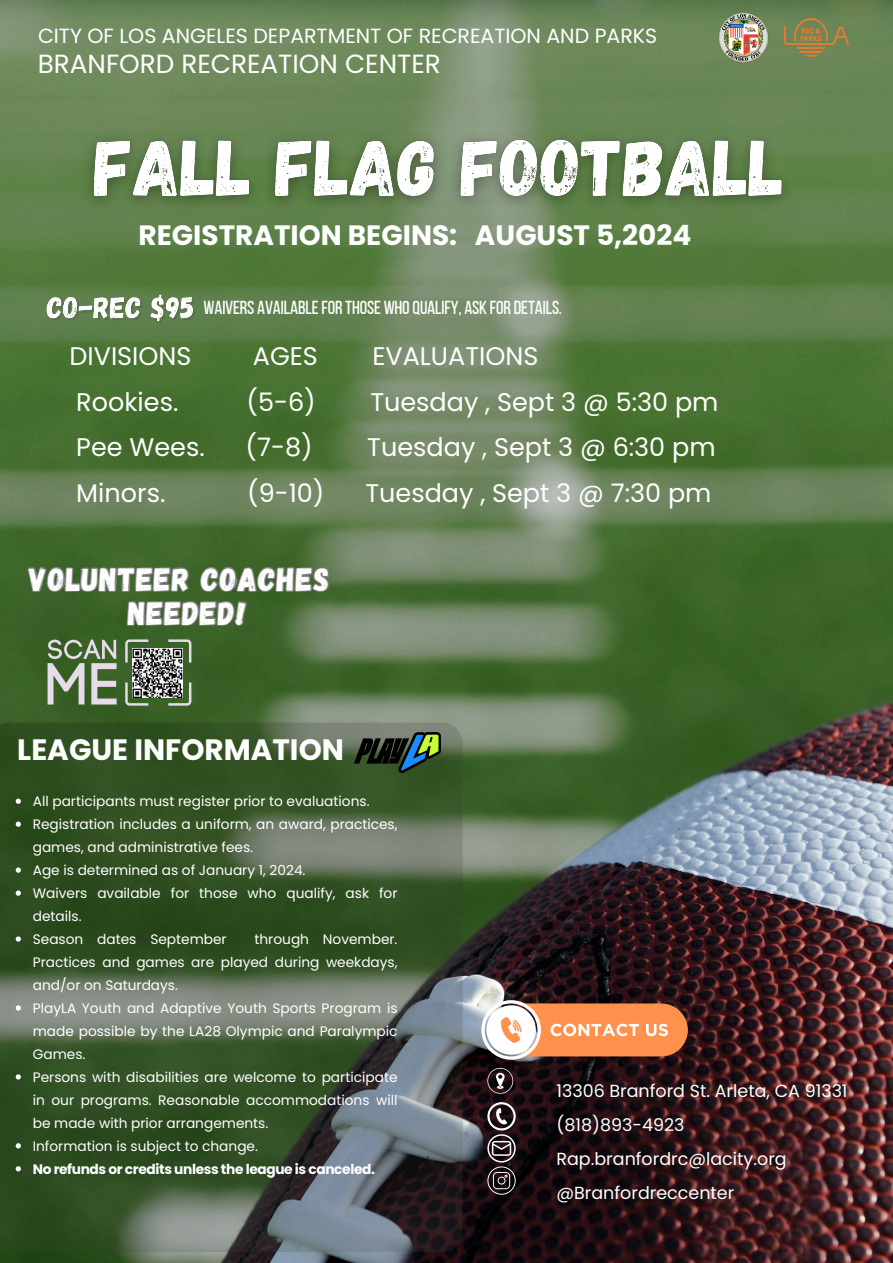
<style>
.page{position:relative;width:893px;height:1263px;background:#fff}
.page>*{position:absolute;margin:0;border:0;box-sizing:border-box;transform-origin:0 0}
.t1{font:32.17px/33.8px "Gagalin";letter-spacing:.035em;color:#fff;text-align:center}
.t2{font:700 29.47px "Poppins";color:#fff}
.t3{font:700 27.97px "Poppins";color:#fff}
.t4{font:26.25px "Poppins";color:#fff}
.t5{font:25.5px "Poppins";color:#fff}
.t6{font:20.48px "Poppins";color:#fff}
.t7{font:18.75px "Bebas Neue";color:#fff}
.t8{font:17.48px "Poppins";color:#fff}
.t9{font:13.73px/23px "Poppins";color:#fff;text-align:justify}
.t10{font:700 13.73px "Poppins";letter-spacing:-.025em;color:#fff}
</style>
<div class="page">
<img style="left:0;top:0;width:893px;height:1263px">
<img style="left:719px;top:12px;width:49px;height:50px">
<img style="left:785px;top:18px;width:63px;height:38px">
<svg style="left:0;top:722px;width:463px;height:529px"></svg>
<svg style="left:481px;top:1000px;width:207px;height:60px"></svg>
<svg style="left:487px;top:1068px;width:26px;height:26px"></svg>
<svg style="left:487px;top:1102px;width:28px;height:92px"></svg>
<img style="left:47px;top:289px;width:150px;height:36px">
<img style="left:74px;top:116px;width:758px;height:102px">
<svg style="left:16px;top:798px;width:5px;height:6px"></svg>
<svg style="left:16px;top:821px;width:5px;height:6px"></svg>
<svg style="left:16px;top:867px;width:5px;height:6px"></svg>
<svg style="left:16px;top:890px;width:5px;height:6px"></svg>
<svg style="left:16px;top:936px;width:5px;height:6px"></svg>
<svg style="left:16px;top:1005px;width:5px;height:5px"></svg>
<svg style="left:16px;top:1074px;width:5px;height:5px"></svg>
<svg style="left:16px;top:1143px;width:5px;height:5px"></svg>
<svg style="left:16px;top:1166px;width:5px;height:5px"></svg>
<svg style="left:23px;top:449px;width:169px;height:349px"></svg>
<svg style="left:125px;top:496px;width:207px;height:335px"></svg>
<img style="left:354px;top:732px;width:87px;height:40px">
<p class="t6" style="left:38px;top:22px;width:620px">CITY OF LOS ANGELES DEPARTMENT OF RECREATION AND PARKS</p>
<h4 class="t4" style="left:38px;top:46px;width:404px">BRANFORD RECREATION CENTER</h4>
<h6 class="t3" style="left:139px;top:216px;width:554px">REGISTRATION BEGINS: AUGUST 5,2024</h6>
<p class="t7" style="left:203px;top:299px;width:360px">WAIVERS AVAILABLEFORTHOSE WHO QUALIFY, ASK FORDETAILS.</p>
<p class="t5" style="left:69px;top:338px;width:123px">DIVISIONS</p>
<p class="t5" style="left:253px;top:338px;width:67px">AGES</p>
<p class="t5" style="left:372px;top:338px;width:167px">EVALUATIONS</p>
<p class="t5" style="left:76px;top:384px;width:104px">Rookies.</p>
<p class="t5" style="left:246px;top:384px;width:71px">(5-6)</p>
<p class="t5" style="left:370px;top:384px;width:350px">Tuesday , Sept 3 @ 5:30 pm</p>
<p class="t5" style="left:76px;top:430px;width:130px">Pee Wees.</p>
<p class="t5" style="left:245px;top:430px;width:69px">(7-8)</p>
<p class="t5" style="left:367px;top:430px;width:350px">Tuesday , Sept 3 @ 6:30 pm</p>
<p class="t5" style="left:76px;top:475px;width:91px">Minors.</p>
<p class="t5" style="left:247px;top:475px;width:79px">(9-10)</p>
<p class="t5" style="left:365px;top:475px;width:347px">Tuesday , Sept 3 @ 7:30 pm</p>
<p class="t1" style="left:29px;top:561px;width:301px">VOLUNTEER COACHES<br>NEEDED!</p>
<p class="t2" style="left:17px;top:728px;width:328px">LEAGUE INFORMATION</p>
<h3 class="t9" style="left:33px;top:790px;width:338px">All participants must register prior to evaluations.</h3>
<p class="t9" style="left:33px;top:812px;width:366px">Registration includes a uniform, an award, practices, games, and administrative fees.</p>
<p class="t9" style="left:33px;top:858px;width:274px">Age is determined as of January 1, 2024.</p>
<h2 class="t9" style="left:33px;top:881px;width:366px">Waivers available for those who qualify, ask for details.</h2>
<p class="t9" style="left:33px;top:927px;width:195px">Season dates September</p>
<p class="t9" style="left:33px;top:927px;width:366px;text-indent:222px">through November.<br>Practices and games are played during weekdays, and/or on Saturdays.</p>
<p class="t9" style="left:33px;top:996px;width:366px">PlayLA Youth and Adaptive Youth Sports Program is made possible by the LA28 Olympic and Paralympic Games.</p>
<p class="t9" style="left:33px;top:1065px;width:366px">Persons with disabilities are welcome to participate in our programs. Reasonable accommodations will be made with prior arrangements.</p>
<p class="t9" style="left:33px;top:1134px;width:227px">Information is subject to change.</p>
<p class="t10" style="left:33px;top:1159px;width:344px">No refunds or credits unless the league is canceled.</p>
<p class="t8" style="left:556px;top:1079px;width:293px">13306 Branford St. Arleta, CA 91331</p>
<p class="t8" style="left:556px;top:1113px;width:130px">(818)893-4923</p>
<p class="t8" style="left:556px;top:1146px;width:232px">Rap.branfordrc@lacity.org</p>
<p class="t8" style="left:556px;top:1180px;width:179px">@Branfordreccenter</p>
</div>
